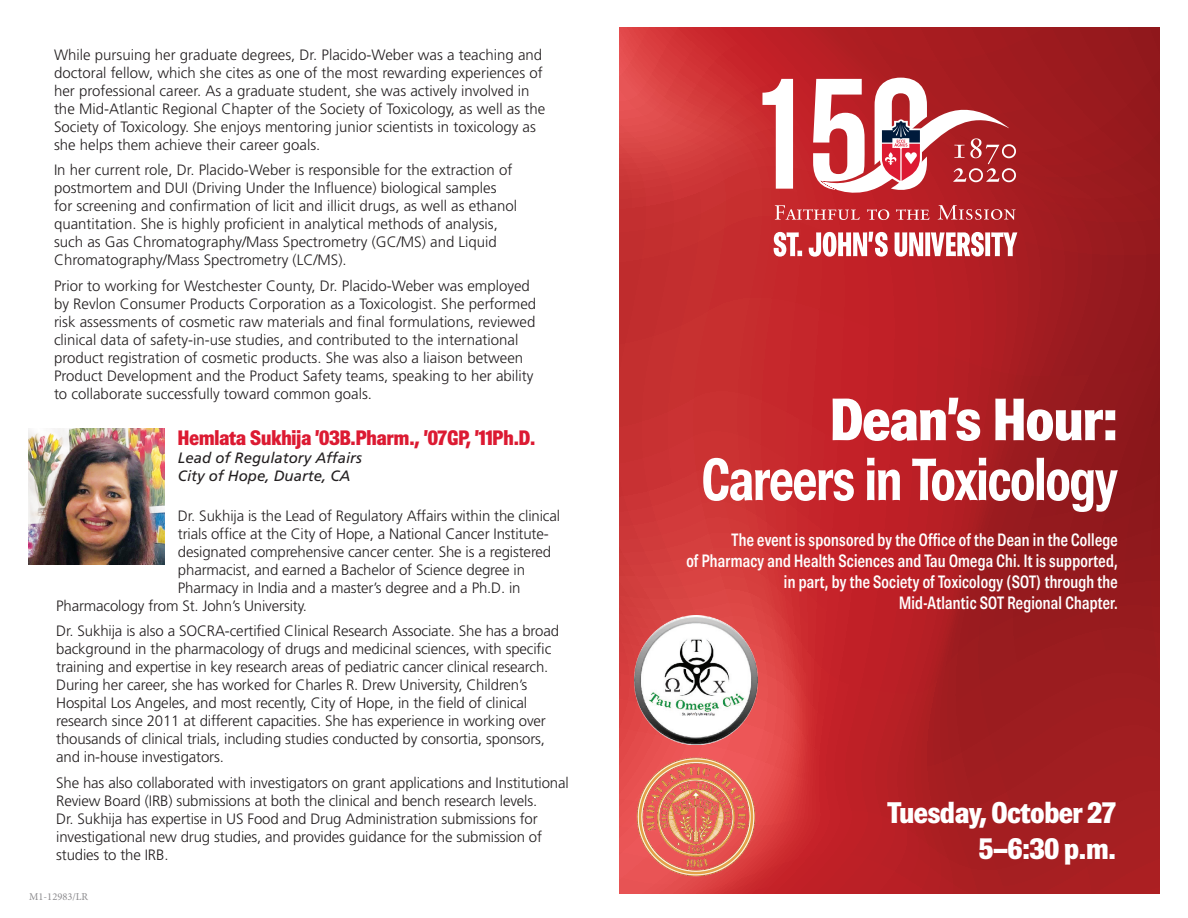
<style>
.page{position:relative;width:1188px;height:918px;background:#fff}
.page>*{position:absolute;margin:0;border:0;box-sizing:border-box;transform-origin:0 0}
.t1{font:700 condensed 60px "Brown";letter-spacing:-.02em;color:#fff}
.t2{font:800 60px "Brown";color:#fff}
.t3{font:800 30px/36px "Brown";color:#fff;text-align:right}
.t4{font:800 21px "Brown";color:#dc1a32}
.t5{font:500 condensed 18px/21px "Brown";letter-spacing:.01em;color:#fff;text-align:right}
.t6{font:300 15px/18px "Frutiger";letter-spacing:-.01em;color:#231f20}
.t7{font:italic 15px/18px "Frutiger";color:#231f20}
.t8{font:10.5px "Minion Pro";color:#8c8b8e}
</style>
<div class="page">
<svg style="left:620px;top:27px;width:540px;height:866px;background:#b42428"></svg>
<img style="left:635px;top:616px;width:123px;height:128px">
<img style="left:635px;top:754px;width:123px;height:127px">
<svg style="left:774px;top:232px;width:28px;height:25px"></svg>
<svg style="left:809px;top:232px;width:79px;height:25px"></svg>
<svg style="left:895px;top:232px;width:122px;height:25px"></svg>
<svg style="left:762px;top:78px;width:254px;height:142px"></svg>
<img style="left:28px;top:428px;width:136px;height:137px">
<p class="t6" style="left:54px;top:46px;width:493px">While pursuing her graduate degrees, Dr. Placido-Weber was a teaching and doctoral fellow, which she cites as one of the most rewarding experiences of her professional career. As a graduate student, she was actively involved in the Mid-Atlantic Regional Chapter of the Society of Toxicology, as well as the Society of Toxicology. She enjoys mentoring junior scientists in toxicology as she helps them achieve their career goals.</p>
<p class="t6" style="left:54px;top:161px;width:465px">In her current role, Dr. Placido-Weber is responsible for the extraction of postmortem and DUI (Driving Under the Influence) biological samples for screening and confirmation of licit and illicit drugs, as well as ethanol quantitation. She is highly proficient in analytical methods of analysis, such as Gas Chromatography/Mass Spectrometry (GC/MS) and Liquid Chromatography/Mass Spectrometry (LC/MS).</p>
<p class="t6" style="left:54px;top:277px;width:484px">Prior to working for Westchester County, Dr. Placido-Weber was employed by Revlon Consumer Products Corporation as a Toxicologist. She performed risk assessments of cosmetic raw materials and final formulations, reviewed clinical data of safety-in-use studies, and contributed to the international product registration of cosmetic products. She was also a liaison between Product Development and the Product Safety teams, speaking to her ability to collaborate successfully toward common goals.</p>
<h3 class="t4" style="left:178px;top:426px;width:359px">Hemlata Sukhija ’03B.Pharm., ’07GP, ’11Ph.D.</h3>
<p class="t7" style="left:178px;top:449px;width:185px">Lead of Regulatory Affairs<br>City of Hope, Duarte, CA</p>
<p class="t6" style="left:178px;top:507px;width:384px">Dr. Sukhija is the Lead of Regulatory Affairs within the clinical</p>
<p class="t6" style="left:178px;top:525px;width:372px">trials office at the City of Hope, a National Cancer Institute-</p>
<p class="t6" style="left:178px;top:543px;width:375px">designated comprehensive cancer center. She is a registered</p>
<p class="t6" style="left:178px;top:561px;width:349px">pharmacist, and earned a Bachelor of Science degree in</p>
<p class="t6" style="left:178px;top:579px;width:344px">Pharmacy in India and a master’s degree and a Ph.D. in</p>
<p class="t6" style="left:56px;top:597px;width:252px">Pharmacology from St. John’s University.</p>
<p class="t6" style="left:56px;top:622px;width:504px">Dr. Sukhija is also a SOCRA-certified Clinical Research Associate. She has a broad background in the pharmacology of drugs and medicinal sciences, with specific training and expertise in key research areas of pediatric cancer clinical research.<br>During her career, she has worked for Charles R. Drew University, Children’s Hospital Los Angeles, and most recently, City of Hope, in the field of clinical research since 2011 at different capacities. She has experience in working over thousands of clinical trials, including studies conducted by consortia, sponsors, and in-house investigators.</p>
<p class="t6" style="left:56px;top:774px;width:514px">She has also collaborated with investigators on grant applications and Institutional Review Board (IRB) submissions at both the clinical and bench research levels.<br>Dr. Sukhija has expertise in US Food and Drug Administration submissions for investigational new drug studies, and provides guidance for the submission of studies to the IRB.</p>
<p class="t8" style="left:29px;top:889px;width:60px">M1-12983/LR</p>
<h1 class="t2" style="left:830px;top:386px;width:289px">Dean’s Hour:</h1>
<h1 class="t1" style="left:702px;top:446px;width:418px">Careers in Toxicology</h1>
<p class="t5" style="left:686px;top:530px;width:433px">The event is sponsored by the Office of the Dean in the College<br>of Pharmacy and Health Sciences and Tau Omega Chi. It is supported, in part, by the Society of Toxicology (SOT) through the<br>Mid-Atlantic SOT Regional Chapter.</p>
<h2 class="t3" style="left:888px;top:794px;width:230px">Tuesday, October 27<br>5–6:30 p.m.</h2>
</div>
